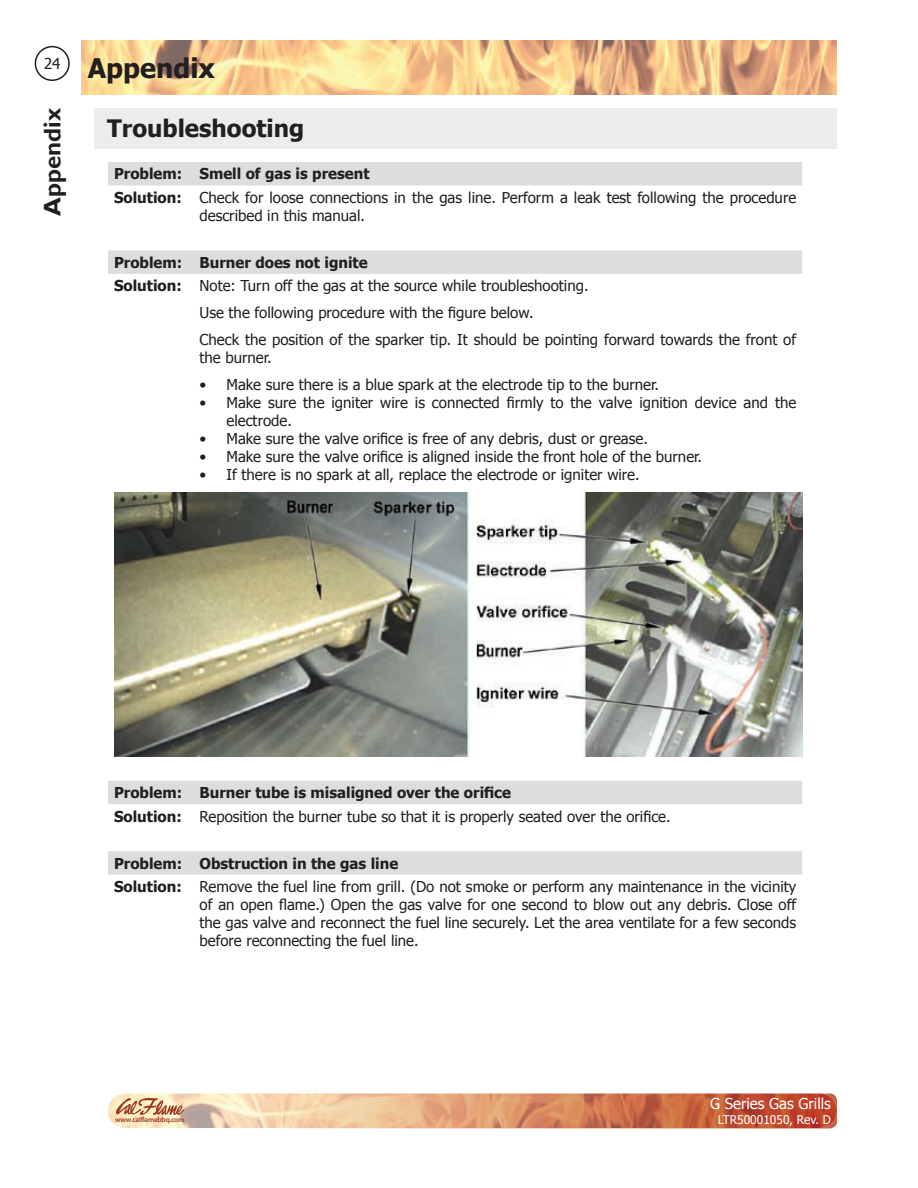
<style>
.page{position:relative;width:918px;height:1188px;background:#fff}
.page>*{position:absolute;margin:0;border:0;box-sizing:border-box;transform-origin:0 0}
.t1{font:700 27px "Tahoma";color:#231f20}
.t2{font:700 24px "Tahoma";color:#231f20}
.t3{font:700 24px "Gill Sans";color:#231f20}
.t4{font:15px/18px "Tahoma";color:#231f20}
.t5{font:15px "Tahoma";color:#fff}
.t6{font:12px "Tahoma";color:#fff}
.t7{font:600 7.35px "Myriad Pro";letter-spacing:-.03em;color:#9e3a21}
.s1{font-weight:700}
</style>
<div class="page">
<svg style="left:108px;top:1094px;width:729px;height:34px;background:#db9a76"></svg>
<svg style="left:35px;top:46px;width:35px;height:35px"></svg>
<img style="left:81px;top:40px;width:756px;height:54px">
<svg style="left:108px;top:162px;width:694px;height:713px"></svg>
<img style="left:114px;top:492px;width:688px;height:265px">
<div style="left:94px;top:108px;width:743px;height:40px;background:#ececee"></div>
<h1 class="t1" style="left:44px;top:49px;width:172px"><sup>24</sup> Appendix</h1>
<h2 class="t3" style="left:38px;top:216px;width:109px;rotate:-90deg">Appendix</h2>
<h2 class="t2" style="left:107px;top:112px;width:198px">Troubleshooting</h2>
<p class="t4" style="left:114px;top:161px;width:684px;line-height:23.5px"><span class="s1">Problem: Smell of gas is present<br>Solution:</span> Check for loose connections in the gas line. Perform a leak test following the procedure</p>
<p class="t4" style="left:200px;top:206px;width:167px">described in this manual.</p>
<p class="t4" style="left:114px;top:250px;width:476px;line-height:23.5px"><span class="s1">Problem: Burner does not ignite<br>Solution:</span> Note: Turn off the gas at the source while troubleshooting.</p>
<p class="t4" style="left:200px;top:299px;width:598px;line-height:27px">Use the following procedure with the figure below.<br>Check the position of the sparker tip. It should be pointing forward towards the front of</p>
<p class="t4" style="left:200px;top:348px;width:74px">the burner.</p>
<p class="t4" style="left:200px;top:375px;width:461px">• Make sure there is a blue spark at the electrode tip to the burner.</p>
<p class="t4" style="left:227px;top:393px;width:571px;text-indent:-27px">• Make sure the igniter wire is connected firmly to the valve ignition device and the electrode.</p>
<p class="t4" style="left:200px;top:429px;width:450px">• Make sure the valve orifice is free of any debris, dust or grease.</p>
<p class="t4" style="left:200px;top:447px;width:504px">• Make sure the valve orifice is aligned inside the front hole of the burner.</p>
<p class="t4" style="left:200px;top:465px;width:442px">• If there is no spark at all, replace the electrode or igniter wire.</p>
<p class="t4" style="left:114px;top:780px;width:558px;line-height:23.4px"><span class="s1">Problem: Burner tube is misaligned over the orifice<br>Solution:</span> Reposition the burner tube so that it is properly seated over the orifice.</p>
<p class="t4" style="left:114px;top:851px;width:684px;line-height:23.4px"><span class="s1">Problem: Obstruction in the gas line<br>Solution:</span> Remove the fuel line from grill. (Do not smoke or perform any maintenance in the vicinity</p>
<p class="t4" style="left:200px;top:895px;width:598px;text-align:justify">of an open flame.) Open the gas valve for one second to blow out any debris. Close off the gas valve and reconnect the fuel line securely. Let the area ventilate for a few seconds before reconnecting the fuel line.</p>
<p class="t7" style="left:115px;top:1115px;width:71px">www.calflamebbq.com</p>
<p class="t5" style="left:710px;top:1094px;width:122px">G Series Gas Grills</p>
<p class="t6" style="left:718px;top:1112px;width:115px">LTR50001050, Rev. D</p>
</div>
